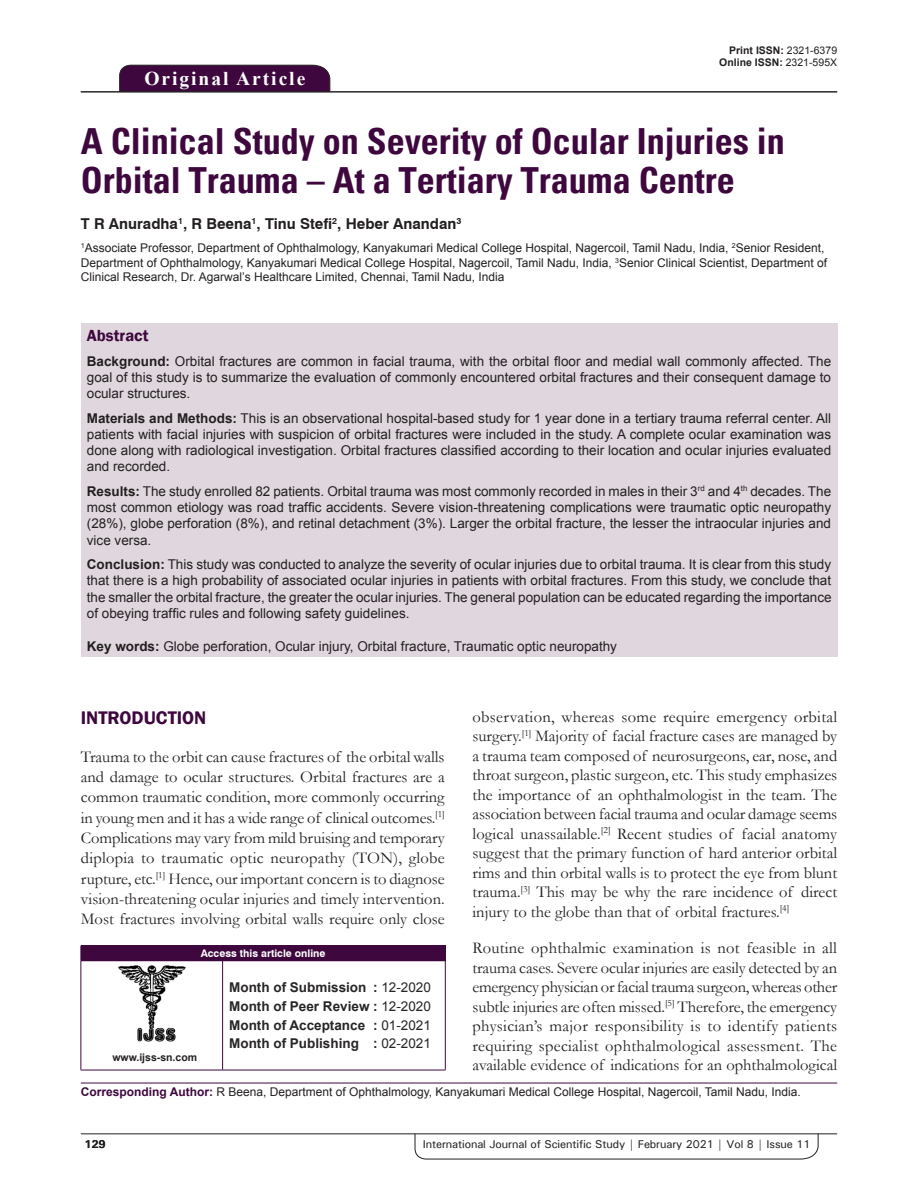
<style>
.page{position:relative;width:918px;height:1188px;background:#fff}
.page>*{position:absolute;margin:0;border:0;box-sizing:border-box;transform-origin:0 0}
.AT{font:700 condensed 36px/39px "Univers";color:#3e083e}
.AH{font:700 19.5px "Times New Roman";letter-spacing:.1em;color:#fff}
.t1{font:600 18.75px "Franklin Gothic";color:#3e083e}
.TX{font:16.5px/19.5px "Garamond";color:#231f20;text-align:justify}
.ABSH{font:600 16.5px "Franklin Gothic";color:#3e083e}
.AU{font:700 15px "Swiss 721 BT";color:#231f20}
.ABS{font:13.5px/16.2px "Arial";color:#231f20;text-align:justify}
.HIS{font:700 13.5px/18.8px "Arial";color:#282526;text-align:justify}
.KWD{font:13.5px "Arial";color:#231f20}
.AFF{font:12px/14.4px "Arial";color:#231f20}
.ADD{font:12px "Arial";color:#231f20}
.RF{font:500 11.25px "Univers";letter-spacing:-.01em;color:#231f20}
.t2{font:700 11.25px "Univers";color:#231f20}
.DOI{font:700 10.5px "Arial";color:#231f20}
.AAO{font:700 10.5px "Swiss 721 BT";color:#fff}
.Web{font:700 10.5px "Arial";color:#231f20}
.s1{font-weight:400}
.s2{font-weight:700}
.s3{font-weight:700;color:#3e083e}
</style>
<div class="page">
<svg style="left:415px;top:1133px;width:404px;height:26px"></svg>
<hr style="left:81px;top:1134px;width:756px;height:1px;background:#231f20">
<div style="left:119px;top:65px;width:211px;height:26px;background:#3e083e"></div>
<hr style="left:81px;top:91px;width:756px;height:1px;background:#231f20">
<div style="left:81px;top:323px;width:756px;height:334px;background:#e0d7de"></div>
<div style="left:81px;top:946px;width:364px;height:15px;background:#3e083e"></div>
<svg style="left:445px;top:946px;width:1px;height:14px"></svg>
<hr style="left:81px;top:961px;width:1px;height:109px;background:#3e083e">
<hr style="left:223px;top:960px;width:223px;height:1px;background:#3e083e">
<hr style="left:222px;top:961px;width:1px;height:109px;background:#3e083e">
<hr style="left:445px;top:961px;width:1px;height:109px;background:#3e083e">
<hr style="left:223px;top:1070px;width:223px;height:1px;background:#3e083e">
<hr style="left:81px;top:1070px;width:142px;height:1px;background:#3e083e">
<img style="left:118px;top:965px;width:68px;height:76px">
<hr style="left:81px;top:1083px;width:756px;height:1px;background:#3e083e">
<p class="AH" style="left:144px;top:64px;width:162px">Original Article</p>
<p class="DOI" style="left:729px;top:43px;width:109px">Print ISSN: <span class="s1">2321-6379</span></p>
<p class="DOI" style="left:719px;top:56px;width:119px">Online ISSN: <span class="s1">2321-595X</span></p>
<p class="AT" style="left:81px;top:122px;width:705px">A Clinical Study on Severity of Ocular Injuries in<br>Orbital Trauma – At a Tertiary Trauma Centre</p>
<p class="AU" style="left:81px;top:215px;width:382px">T R Anuradha<sup>1</sup>, R Beena<sup>1</sup>, Tinu Stefi<sup>2</sup>, Heber Anandan<sup>3</sup></p>
<p class="AFF" style="left:81px;top:241px;width:748px"><sup>1</sup>Associate Professor, Department of Ophthalmology, Kanyakumari Medical College Hospital, Nagercoil, Tamil Nadu, India, <sup>2</sup>Senior Resident,<br>Department of Ophthalmology, Kanyakumari Medical College Hospital, Nagercoil, Tamil Nadu, India, <sup>3</sup>Senior Clinical Scientist, Department of<br>Clinical Research, Dr. Agarwal’s Healthcare Limited, Chennai, Tamil Nadu, India</p>
<p class="ABSH" style="left:87px;top:325px;width:63px">Abstract</p>
<p class="ABS" style="left:87px;top:353px;width:746px"><span class="s2">Background:</span> Orbital fractures are common in facial trauma, with the orbital floor and medial wall commonly affected. The goal of this study is to summarize the evaluation of commonly encountered orbital fractures and their consequent damage to ocular structures.</p>
<p class="ABS" style="left:87px;top:410px;width:746px"><span class="s2">Materials and Methods:</span> This is an observational hospital-based study for 1 year done in a tertiary trauma referral center. All patients with facial injuries with suspicion of orbital fractures were included in the study. A complete ocular examination was done along with radiological investigation. Orbital fractures classified according to their location and ocular injuries evaluated and recorded.</p>
<p class="ABS" style="left:87px;top:483px;width:746px"><span class="s2">Results:</span> The study enrolled 82 patients. Orbital trauma was most commonly recorded in males in their 3<sup>rd</sup> and 4<sup>th</sup> decades. The most common etiology was road traffic accidents. Severe vision-threatening complications were traumatic optic neuropathy (28%), globe perforation (8%), and retinal detachment (3%). Larger the orbital fracture, the lesser the intraocular injuries and vice versa.</p>
<p class="ABS" style="left:87px;top:557px;width:746px"><span class="s2">Conclusion:</span> This study was conducted to analyze the severity of ocular injuries due to orbital trauma. It is clear from this study that there is a high probability of associated ocular injuries in patients with orbital fractures. From this study, we conclude that the smaller the orbital fracture, the greater the ocular injuries. The general population can be educated regarding the importance of obeying traffic rules and following safety guidelines.</p>
<p class="KWD" style="left:87px;top:637px;width:532px"><span class="s2">Key words:</span> Globe perforation, Ocular injury, Orbital fracture, Traumatic optic neuropathy</p>
<p class="TX" style="left:473px;top:706px;width:366px">observation, whereas some require emergency orbital surgery.<sup>[1]</sup> Majority of facial fracture cases are managed by a trauma team composed of neurosurgeons, ear, nose, and throat surgeon, plastic surgeon, etc. This study emphasizes the importance of an ophthalmologist in the team. The association between facial trauma and ocular damage seems logical unassailable.<sup>[2]</sup> Recent studies of facial anatomy suggest that the primary function of hard anterior orbital rims and thin orbital walls is to protect the eye from blunt trauma.<sup>[3]</sup> This may be why the rare incidence of direct injury to the globe than that of orbital fractures.<sup>[4]</sup></p>
<p class="TX" style="left:473px;top:938px;width:366px">Routine ophthalmic examination is not feasible in all trauma cases. Severe ocular injuries are easily detected by an emergency physician or facial trauma surgeon, whereas other subtle injuries are often missed.<sup>[5]</sup> Therefore, the emergency physician’s major responsibility is to identify patients requiring specialist ophthalmological assessment. The available evidence of indications for an ophthalmological</p>
<h1 class="t1" style="left:81px;top:706px;width:127px">INTRODUCTION</h1>
<p class="TX" style="left:81px;top:746px;width:366px;line-height:20.2px">Trauma to the orbit can cause fractures of the orbital walls and damage to ocular structures. Orbital fractures are a common traumatic condition, more commonly occurring in young men and it has a wide range of clinical outcomes.<sup>[1] </sup>Complications may vary from mild bruising and temporary diplopia to traumatic optic neuropathy (TON), globe rupture, etc.<sup>[1]</sup> Hence, our important concern is to diagnose vision-threatening ocular injuries and timely intervention.<br>Most fractures involving orbital walls require only close</p>
<p class="AAO" style="left:201px;top:947px;width:126px">Access this article online</p>
<p class="HIS" style="left:229px;top:978px;width:203px">Month of Submission : <span class="s1">12-2020<br></span>Month of Peer Review : <span class="s1">12-2020<br></span>Month of Acceptance : <span class="s1">01-2021<br></span>Month of Publishing : <span class="s1">02-2021</span></p>
<p class="ADD" style="left:81px;top:1084px;width:722px"><span class="s3">Corresponding Author:</span> R Beena, Department of Ophthalmology, Kanyakumari Medical College Hospital, Nagercoil, Tamil Nadu, India.</p>
<p class="Web" style="left:112px;top:1051px;width:86px">www.ijss-sn.com</p>
<p class="t2" style="left:84px;top:1137px;width:23px">129</p>
<p class="RF" style="left:423px;top:1137px;width:389px">International Journal of Scientific Study | February 2021 | Vol 8 | Issue 11</p>
</div>
